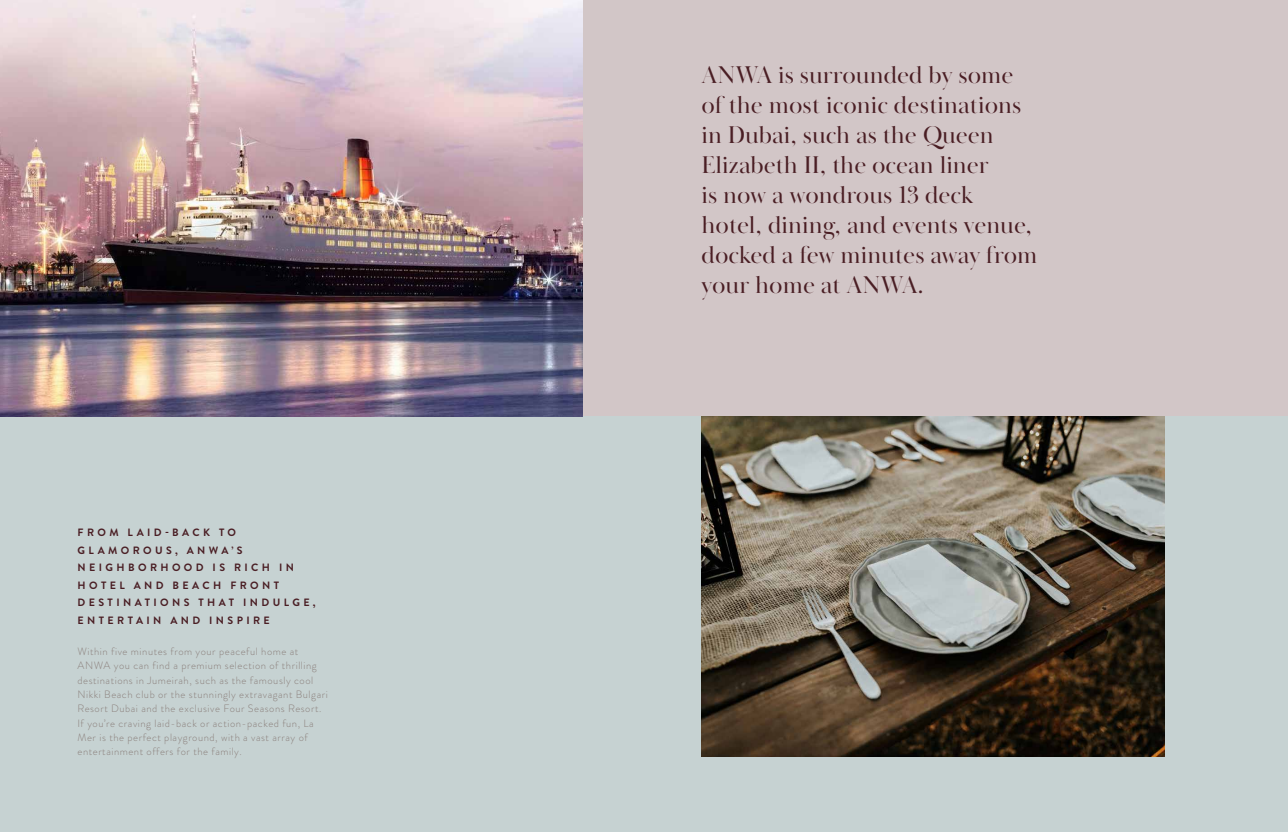
<style>
.page{position:relative;width:1288px;height:832px;background:#fff}
.page>*{position:absolute;margin:0;border:0;box-sizing:border-box;transform-origin:0 0}
.t1{font:25px/30px "Baskerville Poster PT";color:#4a1e24}
.t2{font:300 10.62px/14.4px "Brandon Grotesque";letter-spacing:.05em;color:#8b807c}
.t3{font:700 10.62px/17.5px "Brandon Grotesque";letter-spacing:.32em;color:#4a1e24}
</style>
<div class="page">
<div style="left:0;top:0;width:1288px;height:831px;background:#d2c6c7"></div>
<div style="left:0;top:416px;width:1288px;height:415px;background:#c6d2d2"></div>
<img style="left:701px;top:416px;width:463px;height:340px">
<img style="left:0;top:0;width:582px;height:416px">
<p class="t3" style="left:78px;top:523px;width:240px">FROM LAID-BACK TO<br>GLAMOROUS, ANWA’S<br>NEIGHBORHOOD IS RICH IN<br>HOTEL AND BEACH FRONT<br>DESTINATIONS THAT INDULGE,<br>ENTERTAIN AND INSPIRE</p>
<p class="t2" style="left:78px;top:643px;width:252px">Within five minutes from your peaceful home at ANWA you can find a premium selection of thrilling destinations in Jumeirah, such as the famously cool Nikki Beach club or the stunningly extravagant Bulgari Resort Dubai and the exclusive Four Seasons Resort.<br>If you’re craving laid-back or action-packed fun, La Mer is the perfect playground, with a vast array of entertainment offers for the family.</p>
<h1 class="t1" style="left:701px;top:60px;width:337px">ANWA is surrounded by some of the most iconic destinations in Dubai, such as the Queen<br>Elizabeth II, the ocean liner<br>is now a wondrous 13 deck hotel, dining, and events venue, docked a few minutes away from your home at ANWA.</h1>
</div>
